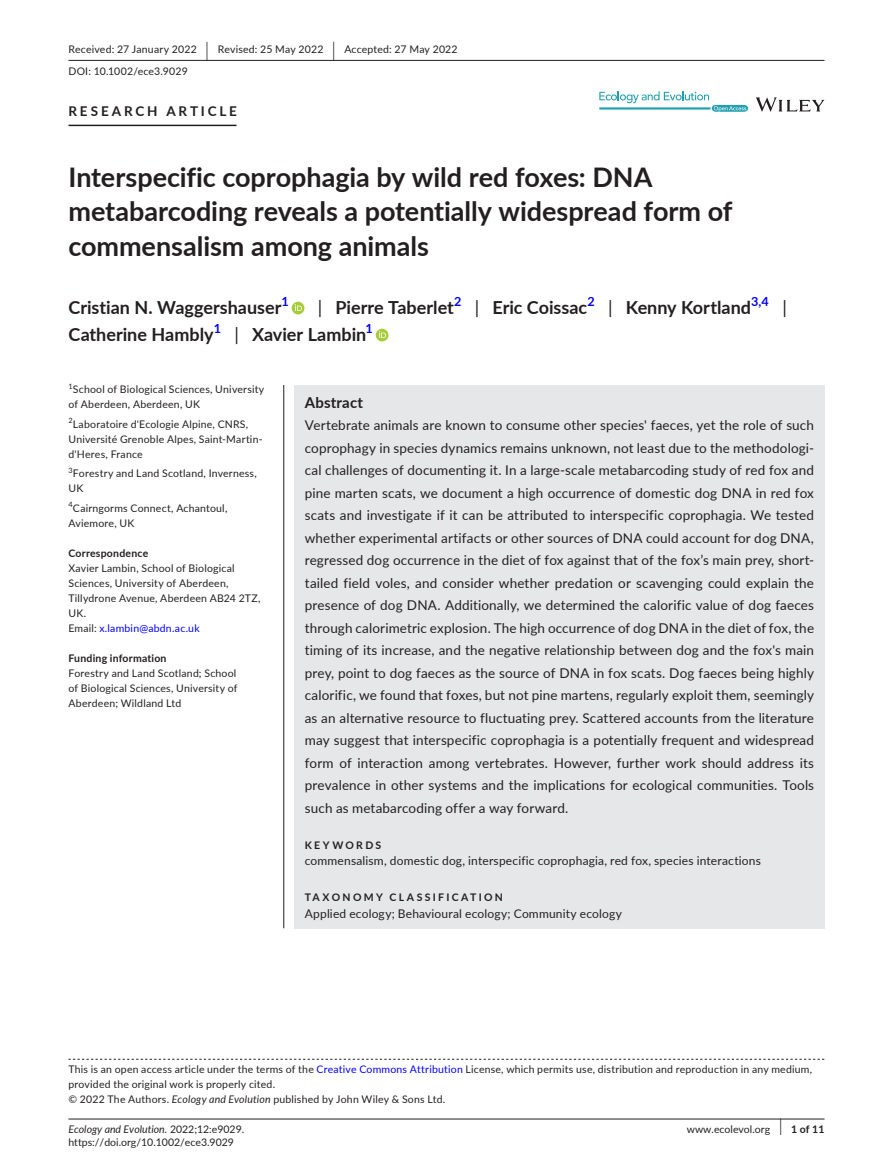
<style>
.page{position:relative;width:893px;height:1174px;background:#fff}
.page>*{position:absolute;margin:0;border:0;box-sizing:border-box;transform-origin:0 0}
.t1{font:700 27px/34.5px "Lato";letter-spacing:-.005em;color:#231f20}
.t2{font:700 18px "Lato";color:#231f20}
.t3{font:18px "Lato";color:#231f20}
.t4{font:700 15px "Lato";letter-spacing:.015em;color:#231f20}
.t5{font:13.5px/22.5px "Lato";letter-spacing:.01em;color:#231f20;text-align:justify}
.t6{font:700 13.5px "Lato";letter-spacing:.21em;color:#231f20}
.t7{font:700 12.6px "Lato";color:#00f}
.t8{font:12px "Lato";letter-spacing:.015em;color:#231f20}
.t9{font:10.5px/15px "Lato";letter-spacing:.02em;color:#231f20}
.t10{font:10.5px "Lato";color:#231f20}
.t11{font:700 10.5px "Lato";letter-spacing:.025em;color:#231f20}
.t12{font:italic 10.5px "Lato";color:#231f20}
.t13{font:700 10.5px "Lato";letter-spacing:.22em;color:#231f20}
.t14{font:7.35px "Lato";color:#231f20}
.s1{font-size:19.65px}
.s2{font-weight:400}
.s3{color:#00f}
.s4{font-style:italic}
.s5{font-style:normal}
.s6{font-weight:400;font-size:17.4px}
</style>
<div class="page">
<hr style="left:68px;top:1118px;width:756px;height:1px;background:#231f20">
<svg style="left:756px;top:97px;width:68px;height:15px"></svg>
<svg style="left:599px;top:91px;width:149px;height:21px"></svg>
<hr style="left:68px;top:60px;width:756px;height:1px;background:#231f20">
<hr style="left:68px;top:125px;width:169px;height:1px;background:#231f20">
<div style="left:292px;top:302px;width:12px;height:12px;background:#a5cd39;border-radius:50%"></div>
<svg style="left:295px;top:304px;width:7px;height:7px"></svg>
<div style="left:376px;top:329px;width:12px;height:12px;background:#a5cd39;border-radius:50%"></div>
<svg style="left:379px;top:331px;width:7px;height:7px"></svg>
<svg style="left:68px;top:1058px;width:756px;height:1px"></svg>
<div style="left:294px;top:385px;width:530px;height:543px;background:#e6e7e9"></div>
<hr style="left:283px;top:385px;width:1px;height:543px;background:#231f20">
<p class="t9" style="left:68px;top:38px;width:391px;line-height:21.8px">Received: 27 January 2022 <span class="s1">|</span> Revised: 25 May 2022 <span class="s1">|</span> Accepted: 27 May 2022<br>DOI: 10.1002/ece3.9029</p>
<p class="t6" style="left:68px;top:101px;width:170px">RESEARCH ARTICLE</p>
<h1 class="t1" style="left:68px;top:159px;width:665px">Interspecific coprophagia by wild red foxes: DNA metabarcoding reveals a potentially widespread form of commensalism among animals</h1>
<h2 class="t2" style="left:68px;top:295px;width:214px">Cristian N. Waggershauser</h2>
<p class="t7" style="left:281px;top:292px;width:9px">1</p>
<h2 class="t2" style="left:318px;top:295px;width:137px"><span class="s2">|</span> Pierre Taberlet</h2>
<p class="t7" style="left:454px;top:292px;width:9px">2</p>
<h2 class="t2" style="left:475px;top:295px;width:114px"><span class="s2">|</span> Eric Coissac</h2>
<p class="t7" style="left:587px;top:292px;width:9px">2</p>
<h2 class="t2" style="left:608px;top:295px;width:144px"><span class="s2">|</span> Kenny Kortland</h2>
<p class="t7" style="left:751px;top:292px;width:19px">3,4</p>
<h2 class="t3" style="left:782px;top:295px;width:6px">|</h2>
<h2 class="t2" style="left:68px;top:322px;width:147px">Catherine Hambly</h2>
<p class="t7" style="left:214px;top:319px;width:9px">1</p>
<h2 class="t2" style="left:234px;top:322px;width:133px"><span class="s2">|</span> Xavier Lambin</h2>
<p class="t7" style="left:365px;top:319px;width:9px">1</p>
<p class="t14" style="left:68px;top:381px;width:6px">1</p>
<p class="t9" style="left:68px;top:382px;width:197px;text-indent:4px">School of Biological Sciences, University of Aberdeen, Aberdeen, UK</p>
<p class="t9" style="left:68px;top:416px;width:196px"><sup>2</sup>Laboratoire d'Ecologie Alpine, CNRS,<br>Université Grenoble Alpes, Saint-Martin&shy;d'Heres, France</p>
<p class="t9" style="left:68px;top:466px;width:190px"><sup>3</sup>Forestry and Land Scotland, Inverness,<br>UK</p>
<p class="t9" style="left:68px;top:500px;width:160px"><sup>4</sup>Cairngorms Connect, Achantoul,<br>Aviemore, UK</p>
<p class="t11" style="left:68px;top:545px;width:81px">Correspondence</p>
<p class="t9" style="left:68px;top:560px;width:194px">Xavier Lambin, School of Biological<br>Sciences, University of Aberdeen,<br>Tillydrone Avenue, Aberdeen AB24 2TZ,<br>UK.<br>Email: <span class="s3">x.lambin@abdn.ac.uk</span></p>
<p class="t11" style="left:68px;top:650px;width:100px">Funding information</p>
<p class="t9" style="left:68px;top:665px;width:171px;text-align:justify">Forestry and Land Scotland; School of Biological Sciences, University of Aberdeen; Wildland Ltd</p>
<p class="t4" style="left:305px;top:391px;width:60px">Abstract</p>
<p class="t5" style="left:305px;top:413px;width:511px">Vertebrate animals are known to consume other species' faeces, yet the role of such coprophagy in species dynamics remains unknown, not least due to the methodologi&shy;cal challenges of documenting it. In a large-scale metabarcoding study of red fox and pine marten scats, we document a high occurrence of domestic dog DNA in red fox scats and investigate if it can be attributed to interspecific coprophagia. We tested whether experimental artifacts or other sources of DNA could account for dog DNA, regressed dog occurrence in the diet of fox against that of the fox’s main prey, short&shy;tailed field voles, and consider whether predation or scavenging could explain the presence of dog DNA. Additionally, we determined the calorific value of dog faeces through calorimetric explosion. The high occurrence of dog DNA in the diet of fox, the timing of its increase, and the negative relationship between dog and the fox's main prey, point to dog faeces as the source of DNA in fox scats. Dog faeces being highly calorific, we found that foxes, but not pine martens, regularly exploit them, seemingly as an alternative resource to fluctuating prey. Scattered accounts from the literature may suggest that interspecific coprophagia is a potentially frequent and widespread form of interaction among vertebrates. However, further work should address its prevalence in other systems and the implications for ecological communities. Tools such as metabarcoding offer a way forward.</p>
<p class="t13" style="left:305px;top:837px;width:78px">KEYWORDS</p>
<p class="t8" style="left:305px;top:852px;width:458px">commensalism, domestic dog, interspecific coprophagia, red fox, species interactions</p>
<p class="t13" style="left:305px;top:889px;width:200px">TAXONOMY CLASSIFICATION</p>
<p class="t8" style="left:305px;top:904px;width:319px">Applied ecology; Behavioural ecology; Community ecology</p>
<p class="t9" style="left:68px;top:1061px;width:745px">This is an open access article under the terms of the <span class="s3">Creative Commons Attribution</span> License, which permits use, distribution and reproduction in any medium, provided the original work is properly cited.<br>© 2022 The Authors. <span class="s4">Ecology and Evolution</span> published by John Wiley &amp; Sons Ltd.</p>
<p class="t12" style="left:68px;top:1121px;width:177px">Ecology and Evolution. <span class="s5">2022;12:e9029.</span></p>
<p class="t11" style="left:779px;top:1121px;width:46px"><span class="s6">|</span> 1 of 11</p>
<p class="t10" style="left:68px;top:1135px;width:167px">https://doi.org/10.1002/ece3.9029</p>
<p class="t10" style="left:687px;top:1121px;width:85px">www.ecolevol.org</p>
</div>
